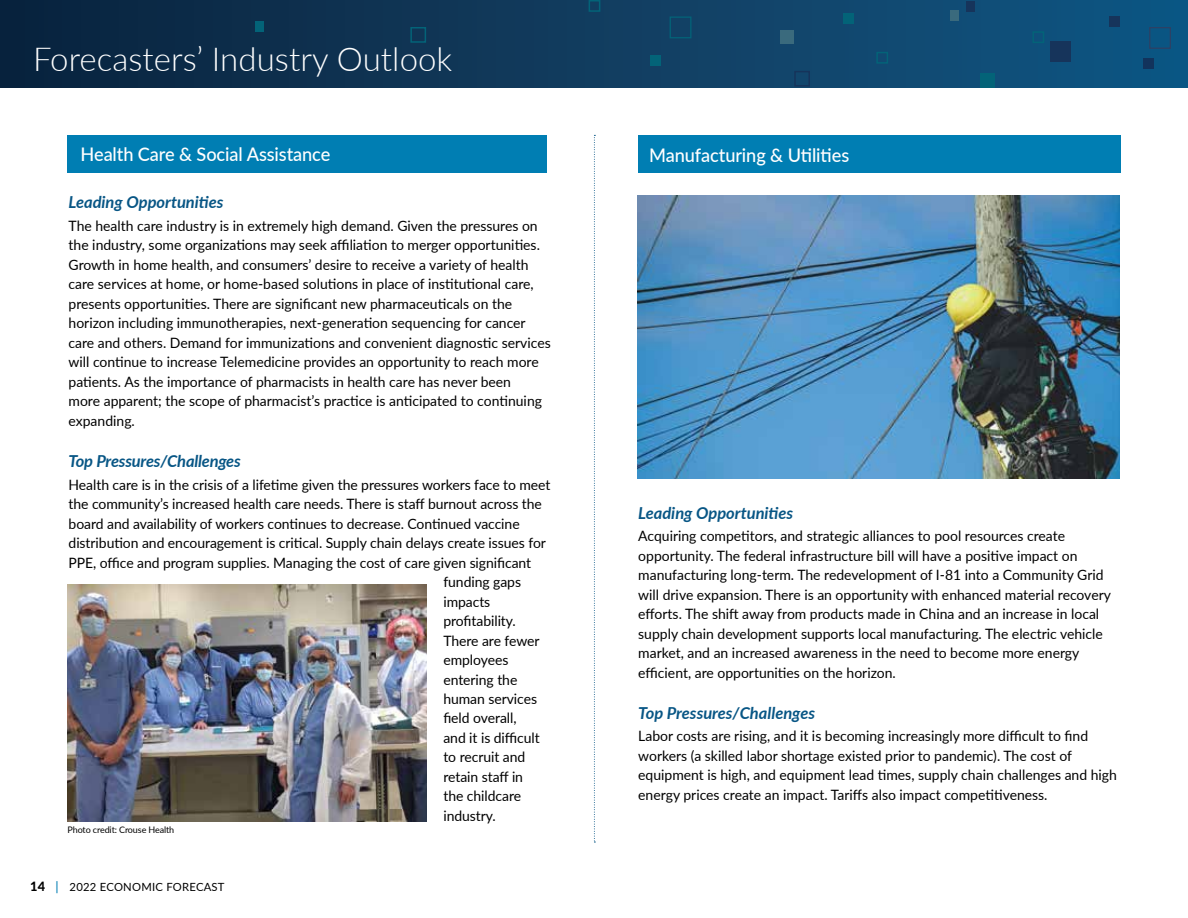
<style>
.page{position:relative;width:1188px;height:918px;background:#fff}
.page>*{position:absolute;margin:0;border:0;box-sizing:border-box;transform-origin:0 0}
.t1{font:300 33px "Lato";color:#fff}
.t2{font:500 18.75px "Lato";letter-spacing:-.005em;color:#fff}
.t3{font:italic 700 16.5px "Lato";color:#085685}
.t4{font:14.25px/19.5px "Lato";color:#000}
.t5{font:11.25px "Lato";letter-spacing:.02em;color:#000}
.t6{font:9px "Lato";letter-spacing:-.01em;color:#000}
.s1{font-weight:800;font-size:12.75px}
.s2{font-weight:500;font-size:12.75px;color:#007eb3}
</style>
<div class="page">
<div style="left:0;top:0;width:1188px;height:88px;background:linear-gradient(to right,#0c223c,#115783)"></div>
<div style="left:794px;top:71px;width:16px;height:16px;border:2px solid #16345b"></div>
<div style="left:981px;top:73px;width:14px;height:15px;background:#036378"></div>
<div style="left:1050px;top:41px;width:20px;height:21px;background:#16345b"></div>
<div style="left:650px;top:55px;width:10px;height:10px;background:#036378"></div>
<div style="left:780px;top:31px;width:14px;height:13px;background:#3a6a7d"></div>
<div style="left:670px;top:16px;width:21px;height:22px;border:1px solid #036378"></div>
<div style="left:950px;top:11px;width:9px;height:10px;background:#3a6a7d"></div>
<div style="left:1149px;top:27px;width:22px;height:22px;border:1px solid #2c4165"></div>
<div style="left:1032px;top:31px;width:12px;height:12px;border:2px solid #036378"></div>
<div style="left:1109px;top:17px;width:10px;height:10px;background:#16345b"></div>
<div style="left:1144px;top:58px;width:10px;height:11px;background:#12335c"></div>
<div style="left:843px;top:14px;width:11px;height:10px;background:#036378"></div>
<div style="left:966px;top:1px;width:9px;height:10px;background:#16345b"></div>
<div style="left:876px;top:52px;width:12px;height:12px;border:2px solid #036378"></div>
<div style="left:589px;top:0;width:11px;height:12px;border:2px solid #036378"></div>
<div style="left:410px;top:27px;width:16px;height:16px;border:2px solid #036378"></div>
<div style="left:255px;top:22px;width:9px;height:10px;background:#036378"></div>
<div style="left:638px;top:135px;width:482px;height:38px;background:#007eb3"></div>
<svg style="left:594px;top:135px;width:1px;height:708px"></svg>
<img style="left:637px;top:195px;width:482px;height:284px">
<div style="left:68px;top:135px;width:479px;height:38px;background:#007eb3"></div>
<img style="left:68px;top:585px;width:358px;height:237px">
<h1 class="t1" style="left:33px;top:36px;width:421px">Forecasters’ Industry Outlook</h1>
<h2 class="t2" style="left:81px;top:140px;width:251px">Health Care &amp; Social Assistance</h2>
<p class="t3" style="left:69px;top:190px;width:157px">Leading Opportunities</p>
<p class="t4" style="left:69px;top:215px;width:484px">The health care industry is in extremely high demand. Given the pressures on the industry, some organizations may seek affiliation to merger opportunities.<br>Growth in home health, and consumers’ desire to receive a variety of health care services at home, or home-based solutions in place of institutional care, presents opportunities. There are significant new pharmaceuticals on the horizon including immunotherapies, next-generation sequencing for cancer care and others. Demand for immunizations and convenient diagnostic services will continue to increase Telemedicine provides an opportunity to reach more patients. As the importance of pharmacists in health care has never been<br>more apparent; the scope of pharmacist’s practice is anticipated to continuing expanding.</p>
<p class="t3" style="left:69px;top:449px;width:174px">Top Pressures/Challenges</p>
<p class="t4" style="left:69px;top:474px;width:483px">Health care is in the crisis of a lifetime given the pressures workers face to meet</p>
<p class="t4" style="left:69px;top:494px;width:475px">the community’s increased health care needs. There is staff burnout across the</p>
<p class="t4" style="left:69px;top:513px;width:453px">board and availability of workers continues to decrease. Continued vaccine</p>
<p class="t4" style="left:69px;top:533px;width:479px">distribution and encouragement is critical. Supply chain delays create issues for</p>
<p class="t4" style="left:69px;top:552px;width:464px">PPE, office and program supplies. Managing the cost of care given significant</p>
<p class="t4" style="left:443px;top:572px;width:79px">funding gaps</p>
<p class="t4" style="left:443px;top:591px;width:48px">impacts</p>
<p class="t4" style="left:443px;top:610px;width:74px">profitability.</p>
<p class="t4" style="left:443px;top:630px;width:98px">There are fewer</p>
<p class="t4" style="left:443px;top:649px;width:67px">employees</p>
<p class="t4" style="left:443px;top:669px;width:76px">entering the</p>
<p class="t4" style="left:443px;top:688px;width:95px">human services</p>
<p class="t4" style="left:443px;top:708px;width:75px">field overall,</p>
<p class="t4" style="left:443px;top:727px;width:98px">and it is difficult</p>
<p class="t4" style="left:443px;top:747px;width:83px">to recruit and</p>
<p class="t4" style="left:443px;top:766px;width:81px">retain staff in</p>
<p class="t4" style="left:443px;top:786px;width:79px">the childcare</p>
<p class="t4" style="left:443px;top:805px;width:54px">industry.</p>
<p class="t6" style="left:68px;top:823px;width:108px">Photo credit: Crouse Health</p>
<p class="t5" style="left:30px;top:879px;width:196px"><span class="s1">14</span> <span class="s2">|</span> 2022 ECONOMIC FORECAST</p>
<h2 class="t2" style="left:649px;top:141px;width:202px">Manufacturing &amp; Utilities</h2>
<p class="t3" style="left:638px;top:501px;width:157px">Leading Opportunities</p>
<p class="t4" style="left:638px;top:526px;width:474px">Acquiring competitors, and strategic alliances to pool resources create opportunity. The federal infrastructure bill will have a positive impact on manufacturing long-term. The redevelopment of I-81 into a Community Grid will drive expansion. There is an opportunity with enhanced material recovery efforts. The shift away from products made in China and an increase in local supply chain development supports local manufacturing. The electric vehicle market, and an increased awareness in the need to become more energy efficient, are opportunities on the horizon.</p>
<p class="t3" style="left:638px;top:701px;width:178px">Top Pressures/Challenges</p>
<p class="t4" style="left:638px;top:726px;width:480px">Labor costs are rising, and it is becoming increasingly more difficult to find workers (a skilled labor shortage existed prior to pandemic). The cost of equipment is high, and equipment lead times, supply chain challenges and high energy prices create an impact. Tariffs also impact competitiveness.</p>
</div>
